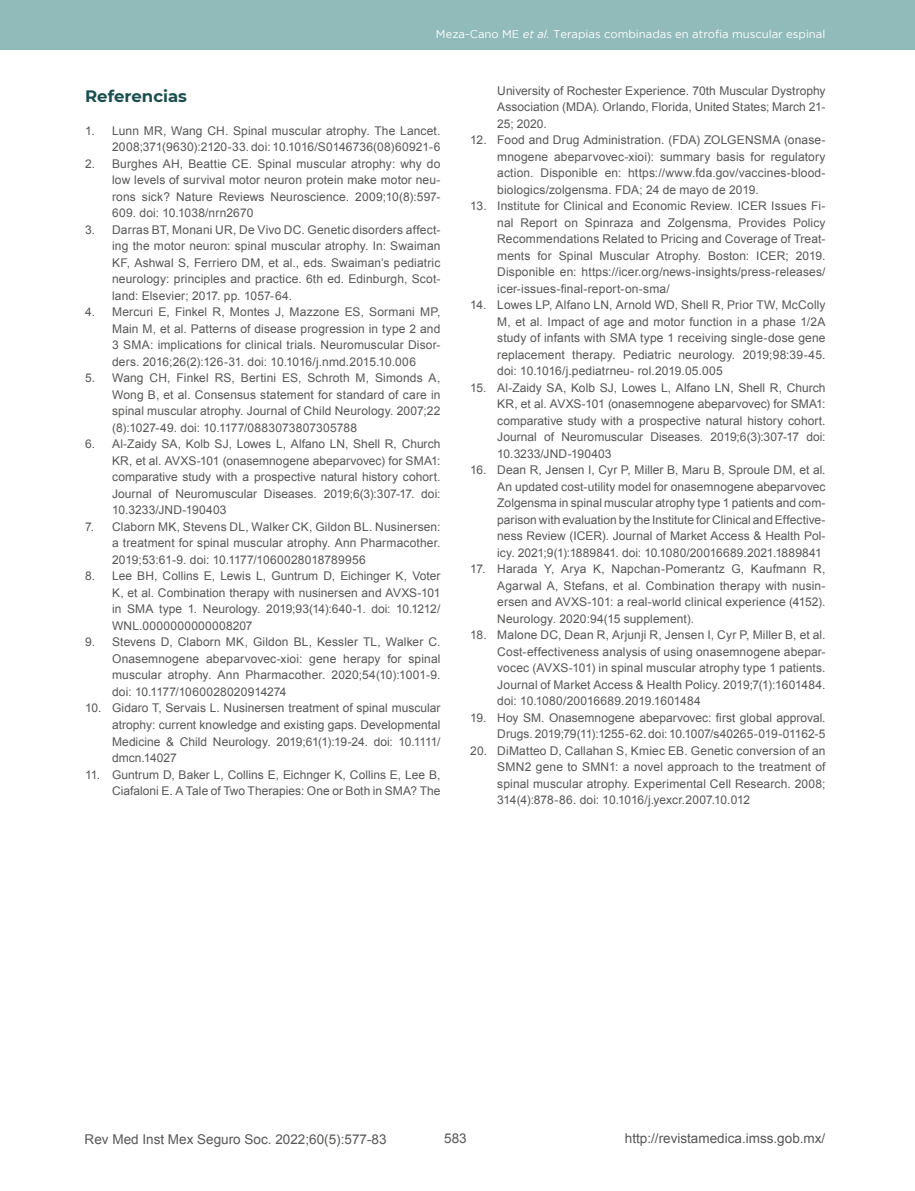
<style>
.page{position:relative;width:915px;height:1191px;background:#fff}
.page>*{position:absolute;margin:0;border:0;box-sizing:border-box;transform-origin:0 0}
.t1{font:700 16.5px "Montserrat";color:#1b4e4e}
.t2{font:13.5px "Arial";color:#575756}
.t3{font:12px/16.5px "Arial";letter-spacing:.01em;color:#575756;text-align:justify}
.t4{font:11.25px "Gotham";color:#fff}
.s1{font-style:italic}
</style>
<div class="page">
<div style="left:0;top:0;width:914px;height:50px;background:#91baba"></div>
<p class="t4" style="left:436px;top:28px;width:391px">Meza-Cano ME <span class="s1">et al.</span> Terapias combinadas en atrofia muscular espinal</p>
<h1 class="t1" style="left:85px;top:84px;width:103px">Referencias</h1>
<p class="t3" style="left:85px;top:122px;width:357px;text-align:right">1. Lunn MR, Wang CH. Spinal muscular atrophy. The Lancet.<br>2008;371(9630):2120-33. doi: 10.1016/S0146736(08)60921-6</p>
<p class="t3" style="left:112px;top:155px;width:330px;text-indent:-27px">2. Burghes AH, Beattie CE. Spinal muscular atrophy: why do low levels of survival motor neuron protein make motor neu&shy;rons sick? Nature Reviews Neuroscience. 2009;10(8):597- 609. doi: 10.1038/nrn2670</p>
<p class="t3" style="left:112px;top:221px;width:330px;text-indent:-27px">3. Darras BT, Monani UR, De Vivo DC. Genetic disorders affect&shy;ing the motor neuron: spinal muscular atrophy. In: Swaiman KF, Ashwal S, Ferriero DM, et al., eds. Swaiman’s pediatric neurology: principles and practice. 6th ed. Edinburgh, Scot&shy;land: Elsevier; 2017. pp. 1057-64.</p>
<p class="t3" style="left:112px;top:304px;width:330px;text-indent:-27px">4. Mercuri E, Finkel R, Montes J, Mazzone ES, Sormani MP, Main M, et al. Patterns of disease progression in type 2 and 3 SMA: implications for clinical trials. Neuromuscular Disor&shy;ders. 2016;26(2):126-31. doi: 10.1016/j.nmd.2015.10.006</p>
<p class="t3" style="left:112px;top:370px;width:330px;text-indent:-27px">5. Wang CH, Finkel RS, Bertini ES, Schroth M, Simonds A, Wong B, et al. Consensus statement for standard of care in spinal muscular atrophy. Journal of Child Neurology. 2007;22 (8):1027-49. doi: 10.1177/0883073807305788</p>
<p class="t3" style="left:112px;top:436px;width:330px;text-indent:-27px">6. Al-Zaidy SA, Kolb SJ, Lowes L, Alfano LN, Shell R, Church KR, et al. AVXS-101 (onasemnogene abeparvovec) for SMA1: comparative study with a prospective natural history cohort.<br>Journal of Neuromuscular Diseases. 2019;6(3):307-17. doi:<br>10.3233/JND-190403</p>
<p class="t3" style="left:112px;top:518px;width:330px;text-indent:-27px">7. Claborn MK, Stevens DL, Walker CK, Gildon BL. Nusinersen: a treatment for spinal muscular atrophy. Ann Pharmacother.<br>2019;53:61-9. doi: 10.1177/1060028018789956</p>
<p class="t3" style="left:112px;top:568px;width:330px;text-indent:-27px">8. Lee BH, Collins E, Lewis L, Guntrum D, Eichinger K, Voter K, et al. Combination therapy with nusinersen and AVXS-101 in SMA type 1. Neurology. 2019;93(14):640-1. doi: 10.1212/ WNL.0000000000008207</p>
<p class="t3" style="left:112px;top:634px;width:330px;text-indent:-27px">9. Stevens D, Claborn MK, Gildon BL, Kessler TL, Walker C.<br>Onasemnogene abeparvovec-xioi: gene herapy for spinal muscular atrophy. Ann Pharmacother. 2020;54(10):1001-9. doi: 10.1177/1060028020914274</p>
<p class="t3" style="left:112px;top:700px;width:330px;text-indent:-27px">10. Gidaro T, Servais L. Nusinersen treatment of spinal muscular atrophy: current knowledge and existing gaps. Developmental Medicine &amp; Child Neurology. 2019;61(1):19-24. doi: 10.1111/ dmcn.14027</p>
<p class="t3" style="left:85px;top:766px;width:357px;text-align:right">11. Guntrum D, Baker L, Collins E, Eichnger K, Collins E, Lee B,<br>Ciafaloni E. A Tale of Two Therapies: One or Both in SMA? The</p>
<p class="t3" style="left:497px;top:82px;width:330px">University of Rochester Experience. 70th Muscular Dystrophy Association (MDA). Orlando, Florida, United States; March 21- 25; 2020.</p>
<p class="t3" style="left:497px;top:132px;width:330px;text-indent:-27px">12. Food and Drug Administration. (FDA) ZOLGENSMA (onase&shy;mnogene abeparvovec-xioi): summary basis for regulatory action. Disponible en: https://www.fda.gov/vaccines-blood&shy;biologics/zolgensma. FDA; 24 de mayo de 2019.</p>
<p class="t3" style="left:497px;top:198px;width:330px;text-indent:-27px">13. Institute for Clinical and Economic Review. ICER Issues Fi&shy;nal Report on Spinraza and Zolgensma, Provides Policy Recommendations Related to Pricing and Coverage of Treat&shy;ments for Spinal Muscular Atrophy. Boston: ICER; 2019.<br>Disponible en: https://icer.org/news-insights/press-releases/ icer-issues-final-report-on-sma/</p>
<p class="t3" style="left:497px;top:297px;width:330px;text-indent:-27px">14. Lowes LP, Alfano LN, Arnold WD, Shell R, Prior TW, McColly M, et al. Impact of age and motor function in a phase 1/2A study of infants with SMA type 1 receiving single-dose gene replacement therapy. Pediatric neurology. 2019;98:39-45. doi: 10.1016/j.pediatrneu- rol.2019.05.005</p>
<p class="t3" style="left:497px;top:379px;width:330px;text-indent:-27px">15. Al-Zaidy SA, Kolb SJ, Lowes L, Alfano LN, Shell R, Church KR, et al. AVXS-101 (onasemnogene abeparvovec) for SMA1: comparative study with a prospective natural history cohort.<br>Journal of Neuromuscular Diseases. 2019;6(3):307-17 doi:<br>10.3233/JND-190403</p>
<p class="t3" style="left:497px;top:462px;width:330px;text-indent:-27px">16. Dean R, Jensen I, Cyr P, Miller B, Maru B, Sproule DM, et al.<br>An updated cost-utility model for onasemnogene abeparvovec Zolgensma in spinal muscular atrophy type 1 patients and com&shy;parison with evaluation by the Institute for Clinical and Effective&shy;ness Review (ICER). Journal of Market Access &amp; Health Pol&shy;icy. 2021;9(1):1889841. doi: 10.1080/20016689.2021.1889841</p>
<p class="t3" style="left:497px;top:561px;width:330px;text-indent:-27px">17. Harada Y, Arya K, Napchan-Pomerantz G, Kaufmann R, Agarwal A, Stefans, et al. Combination therapy with nusin&shy;ersen and AVXS-101: a real-world clinical experience (4152).<br>Neurology. 2020:94(15 supplement).</p>
<p class="t3" style="left:497px;top:627px;width:330px;text-indent:-27px">18. Malone DC, Dean R, Arjunji R, Jensen I, Cyr P, Miller B, et al.<br>Cost-effectiveness analysis of using onasemnogene abepar&shy;vocec (AVXS-101) in spinal muscular atrophy type 1 patients.<br>Journal of Market Access &amp; Health Policy. 2019;7(1):1601484. doi: 10.1080/20016689.2019.1601484</p>
<p class="t3" style="left:470px;top:709px;width:357px;text-align:right">19. Hoy SM. Onasemnogene abeparvovec: first global approval.<br>Drugs. 2019;79(11):1255-62. doi: 10.1007/s40265-019-01162-5</p>
<p class="t3" style="left:497px;top:742px;width:330px;text-indent:-27px">20. DiMatteo D, Callahan S, Kmiec EB. Genetic conversion of an SMN2 gene to SMN1: a novel approach to the treatment of spinal muscular atrophy. Experimental Cell Research. 2008; 314(4):878-86. doi: 10.1016/j.yexcr.2007.10.012</p>
<p class="t2" style="left:85px;top:1130px;width:303px">Rev Med Inst Mex Seguro Soc. 2022;60(5):577-83</p>
<p class="t2" style="left:444px;top:1129px;width:24px">583</p>
<p class="t2" style="left:624px;top:1129px;width:202px">http://revistamedica.imss.gob.mx/</p>
</div>
